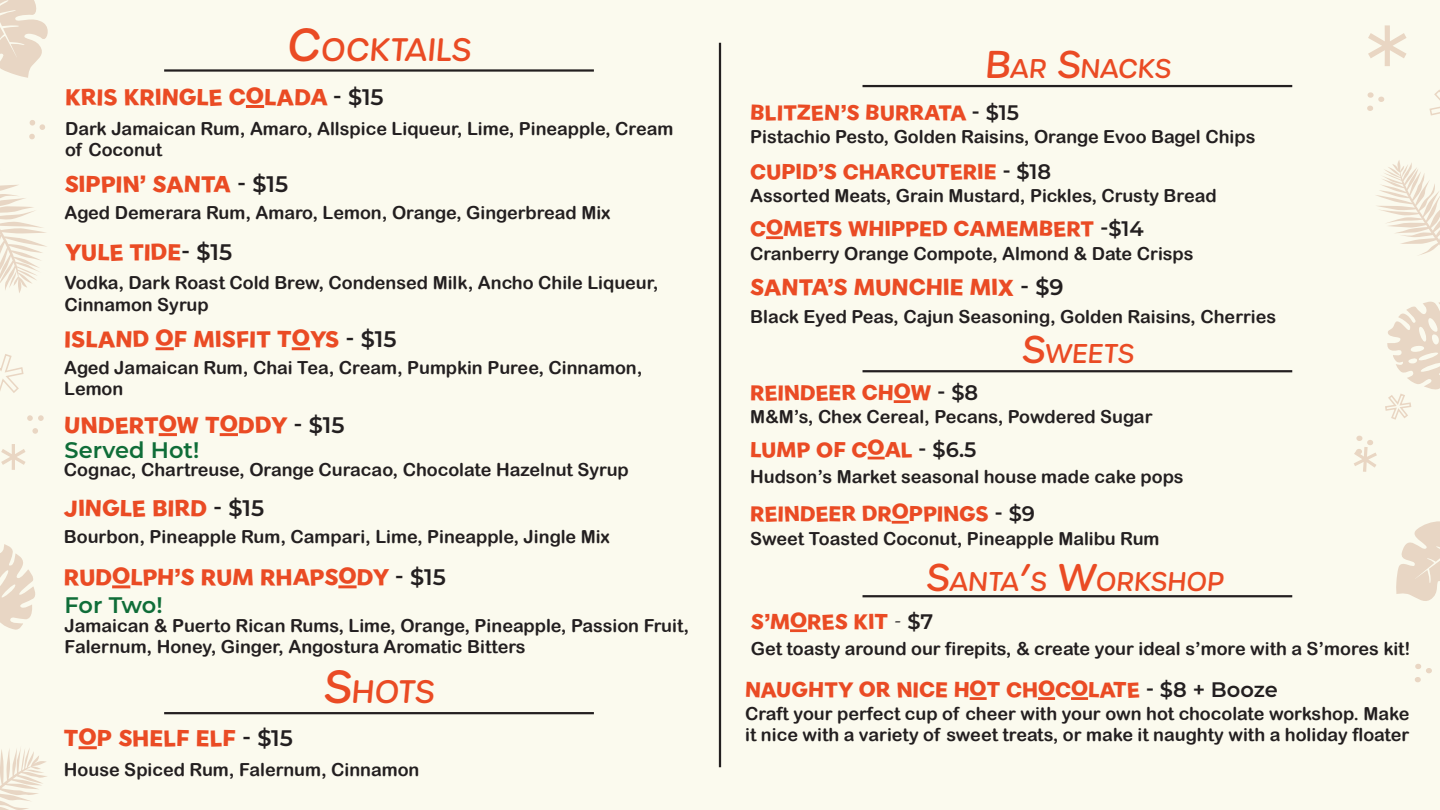
<style>
.page{position:relative;width:1440px;height:810px;background:#fbfaee}
.page>*{position:absolute;margin:0;border:0;box-sizing:border-box;transform-origin:0 0}
.t1{font:112.5px "Montserrat";color:#e9d6c3}
.t2{font:71.25px "Montserrat";color:#e9d6c3}
.t3{font:500 31.5px "Urbane Rounded";color:#ea4b24}
.t4{font:500 26.25px "Urbane Rounded";color:#ea4b24}
.t5{font:22.5px "Gambado Sans";color:#ea4b24}
.t6{font:600 22.5px "Montserrat";color:#0f6d38}
.t7{font:21px "Gambado Sans";color:#ea4b24}
.t8{font:18px/21.6px "Arial Rounded MT Bold";color:#231f20}
.s1{font-size:45px}
.s2{font-family:"Montserrat";font-weight:600;color:#231f20}
.s3{font-size:37.5px}
.s4{font-family:"Minion Pro";color:#231f20}
</style>
<div class="page">
<hr style="left:164px;top:69px;width:430px;height:3px;background:#231f20">
<hr style="left:719px;top:43px;width:2px;height:724px;background:#231f20">
<hr style="left:246px;top:105px;width:18px;height:3px;background:#ea4b24">
<hr style="left:156px;top:347px;width:18px;height:3px;background:#ea4b24">
<hr style="left:292px;top:347px;width:18px;height:3px;background:#ea4b24">
<hr style="left:159px;top:433px;width:18px;height:3px;background:#ea4b24">
<hr style="left:220px;top:433px;width:18px;height:3px;background:#ea4b24">
<hr style="left:112px;top:585px;width:18px;height:3px;background:#ea4b24">
<hr style="left:338px;top:585px;width:19px;height:3px;background:#ea4b24">
<hr style="left:164px;top:712px;width:430px;height:2px;background:#231f20">
<hr style="left:79px;top:746px;width:18px;height:3px;background:#ea4b24">
<hr style="left:766px;top:236px;width:17px;height:3px;background:#ea4b24">
<hr style="left:863px;top:85px;width:429px;height:2px;background:#231f20">
<hr style="left:894px;top:400px;width:17px;height:3px;background:#ea4b24">
<hr style="left:892px;top:521px;width:17px;height:3px;background:#ea4b24">
<svg style="left:868px;top:457px;width:17px;height:2px"></svg>
<hr style="left:863px;top:370px;width:429px;height:2px;background:#231f20">
<hr style="left:970px;top:697px;width:17px;height:3px;background:#ea4b24">
<hr style="left:1038px;top:697px;width:17px;height:3px;background:#ea4b24">
<hr style="left:1071px;top:697px;width:17px;height:3px;background:#ea4b24">
<hr style="left:790px;top:629px;width:17px;height:3px;background:#ea4b24">
<hr style="left:863px;top:595px;width:429px;height:2px;background:#231f20">
<svg style="left:1396px;top:521px;width:44px;height:80px"></svg>
<svg style="left:1376px;top:160px;width:64px;height:95px"></svg>
<svg style="left:1367px;top:92px;width:18px;height:19px"></svg>
<svg style="left:1415px;top:664px;width:17px;height:19px"></svg>
<svg style="left:0;top:0;width:48px;height:78px"></svg>
<svg style="left:0;top:544px;width:35px;height:86px"></svg>
<svg style="left:0;top:748px;width:47px;height:62px"></svg>
<svg style="left:0;top:185px;width:47px;height:108px"></svg>
<svg style="left:27px;top:415px;width:17px;height:6px"></svg>
<svg style="left:32px;top:428px;width:6px;height:6px"></svg>
<svg style="left:29px;top:120px;width:16px;height:20px"></svg>
<svg style="left:1356px;top:435px;width:17px;height:19px"></svg>
<svg style="left:1387px;top:301px;width:53px;height:89px"></svg>
<p class="t2" style="left:0;top:423px;width:29px">*</p>
<p class="t3" style="left:286px;top:28px;width:190px"><span class="s1">C</span>OCKTAILS</p>
<p class="t5" style="left:65px;top:83px;width:320px">KRIS KRINGLE COLADA <span class="s2">- $15</span></p>
<p class="t8" style="left:65px;top:117px;width:610px">Dark Jamaican Rum, Amaro, Allspice Liqueur, Lime, Pineapple, Cream of Coconut</p>
<p class="t5" style="left:65px;top:170px;width:225px">SIPPIN’ SANTA <span class="s2">- $15</span></p>
<p class="t8" style="left:65px;top:201px;width:548px">Aged Demerara Rum, Amaro, Lemon, Orange, Gingerbread Mix</p>
<p class="t5" style="left:65px;top:238px;width:168px">YULE TIDE<span class="s2">- $15</span></p>
<p class="t8" style="left:65px;top:272px;width:595px">Vodka, Dark Roast Cold Brew, Condensed Milk, Ancho Chile Liqueur,<br>Cinnamon Syrup</p>
<p class="t5" style="left:64px;top:325px;width:334px">ISLAND OF MISFIT TOYS <span class="s2">- $15</span></p>
<p class="t8" style="left:64px;top:356px;width:580px">Aged Jamaican Rum, Chai Tea, Cream, Pumpkin Puree, Cinnamon,</p>
<p class="t8" style="left:64px;top:378px;width:61px">Lemon</p>
<p class="t5" style="left:64px;top:411px;width:282px">UNDERTOW TODDY <span class="s2">- $15</span></p>
<p class="t8" style="left:64px;top:459px;width:566px">Cognac, Chartreuse, Orange Curacao, Chocolate Hazelnut Syrup</p>
<p class="t5" style="left:64px;top:494px;width:202px">JINGLE BIRD <span class="s2">- $15</span></p>
<p class="t8" style="left:64px;top:525px;width:548px">Bourbon, Pineapple Rum, Campari, Lime, Pineapple, Jingle Mix</p>
<p class="t5" style="left:64px;top:564px;width:383px">RUDOLPH’S RUM RHAPSODY <span class="s2">- $15</span></p>
<p class="t8" style="left:65px;top:614px;width:626px">Jamaican &amp; Puerto Rican Rums, Lime, Orange, Pineapple, Passion Fruit,<br>Falernum, Honey, Ginger, Angostura Aromatic Bitters</p>
<p class="t3" style="left:323px;top:671px;width:116px"><span class="s1">S</span>HOTS</p>
<p class="t5" style="left:64px;top:724px;width:231px">TOP SHELF ELF <span class="s2">- $15</span></p>
<p class="t8" style="left:64px;top:759px;width:357px">House Spiced Rum, Falernum, Cinnamon</p>
<p class="t6" style="left:65px;top:435px;width:136px">Served Hot!</p>
<p class="t6" style="left:65px;top:589px;width:100px">For Two!</p>
<p class="t4" style="left:984px;top:51px;width:191px"><span class="s3">B</span>AR <span class="s3">S</span>NACKS</p>
<p class="t7" style="left:750px;top:100px;width:270px">BLITZEN’S BURRATA <span class="s2">- $15</span></p>
<p class="t8" style="left:750px;top:126px;width:507px">Pistachio Pesto, Golden Raisins, Orange Evoo Bagel Chips</p>
<p class="t7" style="left:750px;top:159px;width:303px">CUPID’S CHARCUTERIE <span class="s2">- $18</span></p>
<p class="t8" style="left:750px;top:184px;width:468px">Assorted Meats, Grain Mustard, Pickles, Crusty Bread</p>
<p class="t7" style="left:750px;top:216px;width:395px">COMETS WHIPPED CAMEMBERT <span class="s2">-$14</span></p>
<p class="t8" style="left:750px;top:243px;width:445px">Cranberry Orange Compote, Almond &amp; Date Crisps</p>
<p class="t5" style="left:750px;top:273px;width:315px">SANTA’S MUNCHIE MIX <span class="s2">- $9</span></p>
<p class="t8" style="left:750px;top:305px;width:528px">Black Eyed Peas, Cajun Seasoning, Golden Raisins, Cherries</p>
<p class="t4" style="left:1021px;top:336px;width:117px"><span class="s3">S</span>WEETS</p>
<p class="t7" style="left:750px;top:380px;width:230px">REINDEER CHOW <span class="s2">- $8</span></p>
<p class="t8" style="left:750px;top:406px;width:404px">M&amp;M’s, Chex Cereal, Pecans, Powdered Sugar</p>
<p class="t7" style="left:750px;top:436px;width:228px">LUMP OF COAL <span class="s2">- $6.5</span></p>
<p class="t8" style="left:750px;top:466px;width:435px">Hudson’s Market seasonal house made cake pops</p>
<p class="t7" style="left:750px;top:501px;width:286px">REINDEER DROPPINGS <span class="s2">- $9</span></p>
<p class="t8" style="left:750px;top:527px;width:411px">Sweet Toasted Coconut, Pineapple Malibu Rum</p>
<p class="t4" style="left:926px;top:564px;width:302px"><span class="s3">S</span>ANTA<span class="s3">’</span>S <span class="s3">W</span>ORKSHOP</p>
<p class="t1" style="left:1366px;top:-8px;width:45px">*</p>
<p class="t7" style="left:751px;top:609px;width:184px">S’MORES KIT <span class="s4">-</span> <span class="s2">$7</span></p>
<p class="t8" style="left:751px;top:637px;width:661px">Get toasty around our firepits, &amp; create your ideal s’more with a S’mores kit!</p>
<p class="t7" style="left:745px;top:677px;width:534px">NAUGHTY OR NICE HOT CHOCOLATE <span class="s2">- $8 + Booze</span></p>
<p class="t8" style="left:745px;top:702px;width:666px">Craft your perfect cup of cheer with your own hot chocolate workshop. Make it nice with a variety of sweet treats, or make it naughty with a holiday floater</p>
</div>
